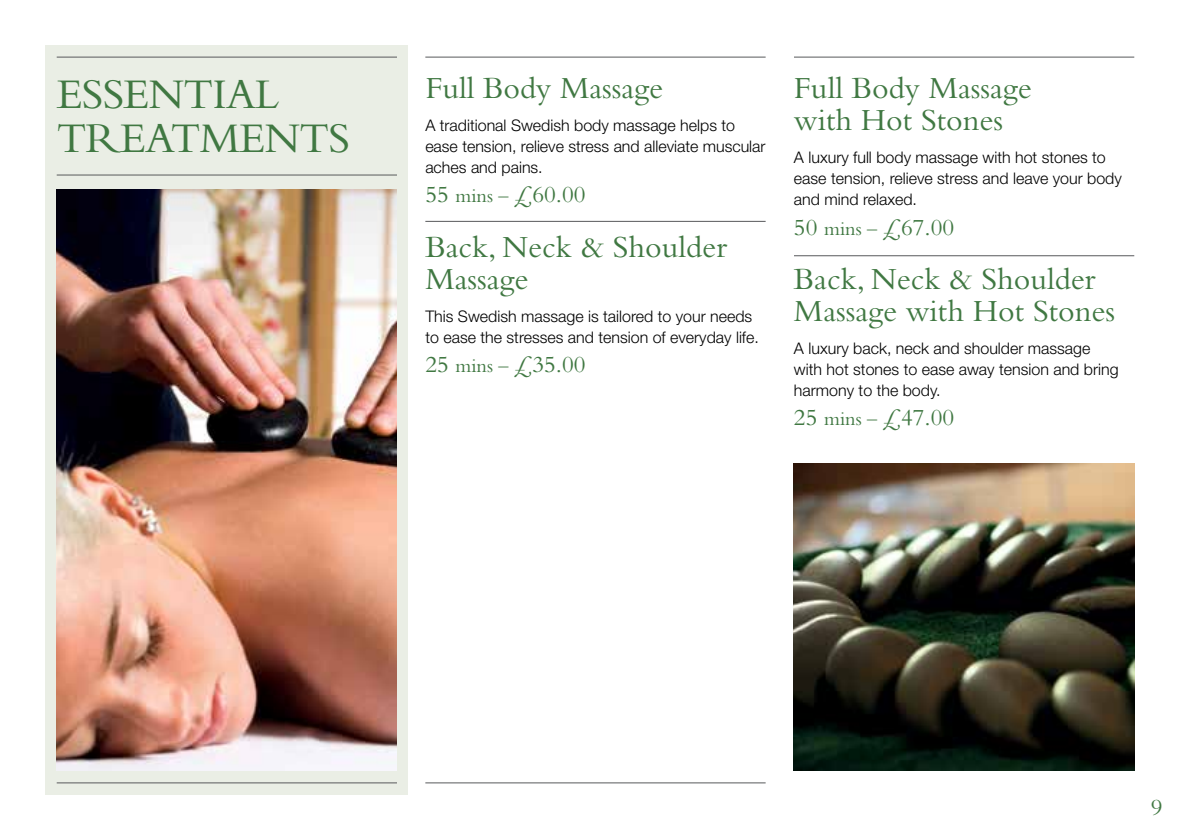
<style>
.page{position:relative;width:1191px;height:840px;background:#fff}
.page>*{position:absolute;margin:0;border:0;box-sizing:border-box;transform-origin:0 0}
.t1{font:44px/44px "Bembo";letter-spacing:-.02em;color:#407842}
.t2{font:32px/32px "Bembo";color:#407842}
.t3{font:24px "Bembo";color:#407842}
.t4{font:300 16px/21px "Helvetica Neue";color:#000}
.s1{font-size:20px}
</style>
<div class="page">
<div style="left:45px;top:45px;width:363px;height:749px;background:#eaeee5"></div>
<hr style="left:57px;top:57px;width:340px;height:1px;background:#58595b">
<hr style="left:425px;top:782px;width:340px;height:1px;background:#58595b">
<hr style="left:57px;top:782px;width:340px;height:1px;background:#58595b">
<img style="left:794px;top:463px;width:340px;height:307px">
<hr style="left:425px;top:57px;width:340px;height:1px;background:#58595b">
<hr style="left:794px;top:57px;width:340px;height:1px;background:#58595b">
<hr style="left:425px;top:221px;width:340px;height:1px;background:#58595b">
<hr style="left:794px;top:255px;width:340px;height:1px;background:#58595b">
<hr style="left:57px;top:174px;width:340px;height:1px;background:#58595b">
<img style="left:57px;top:190px;width:340px;height:580px">
<h1 class="t1" style="left:57px;top:71px;width:295px">ESSENTIAL<br>TREATMENTS</h1>
<h2 class="t2" style="left:425px;top:72px;width:239px">Full Body Massage</h2>
<p class="t4" style="left:425px;top:114px;width:342px">A traditional Swedish body massage helps to ease tension, relieve stress and alleviate muscular aches and pains.</p>
<h3 class="t3" style="left:425px;top:181px;width:162px">55 <span class="s1">mins –</span> £60.00</h3>
<h2 class="t2" style="left:425px;top:230px;width:303px">Back, Neck &amp; Shoulder<br>Massage</h2>
<p class="t4" style="left:425px;top:305px;width:335px">This Swedish massage is tailored to your needs to ease the stresses and tension of everyday life.</p>
<h3 class="t3" style="left:425px;top:350px;width:162px">25 <span class="s1">mins –</span> £35.00</h3>
<h2 class="t2" style="left:794px;top:72px;width:239px">Full Body Massage with Hot Stones</h2>
<p class="t4" style="left:794px;top:146px;width:329px">A luxury full body massage with hot stones to ease tension, relieve stress and leave your body and mind relaxed.</p>
<h3 class="t3" style="left:794px;top:213px;width:162px">50 <span class="s1">mins –</span> £67.00</h3>
<h2 class="t2" style="left:794px;top:262px;width:323px">Back, Neck &amp; Shoulder<br>Massage with Hot Stones</h2>
<p class="t4" style="left:794px;top:337px;width:326px">A luxury back, neck and shoulder massage with hot stones to ease away tension and bring harmony to the body.</p>
<h3 class="t3" style="left:794px;top:403px;width:162px">25 <span class="s1">mins –</span> £47.00</h3>
<h3 class="t3" style="left:1150px;top:793px;width:13px">9</h3>
</div>
